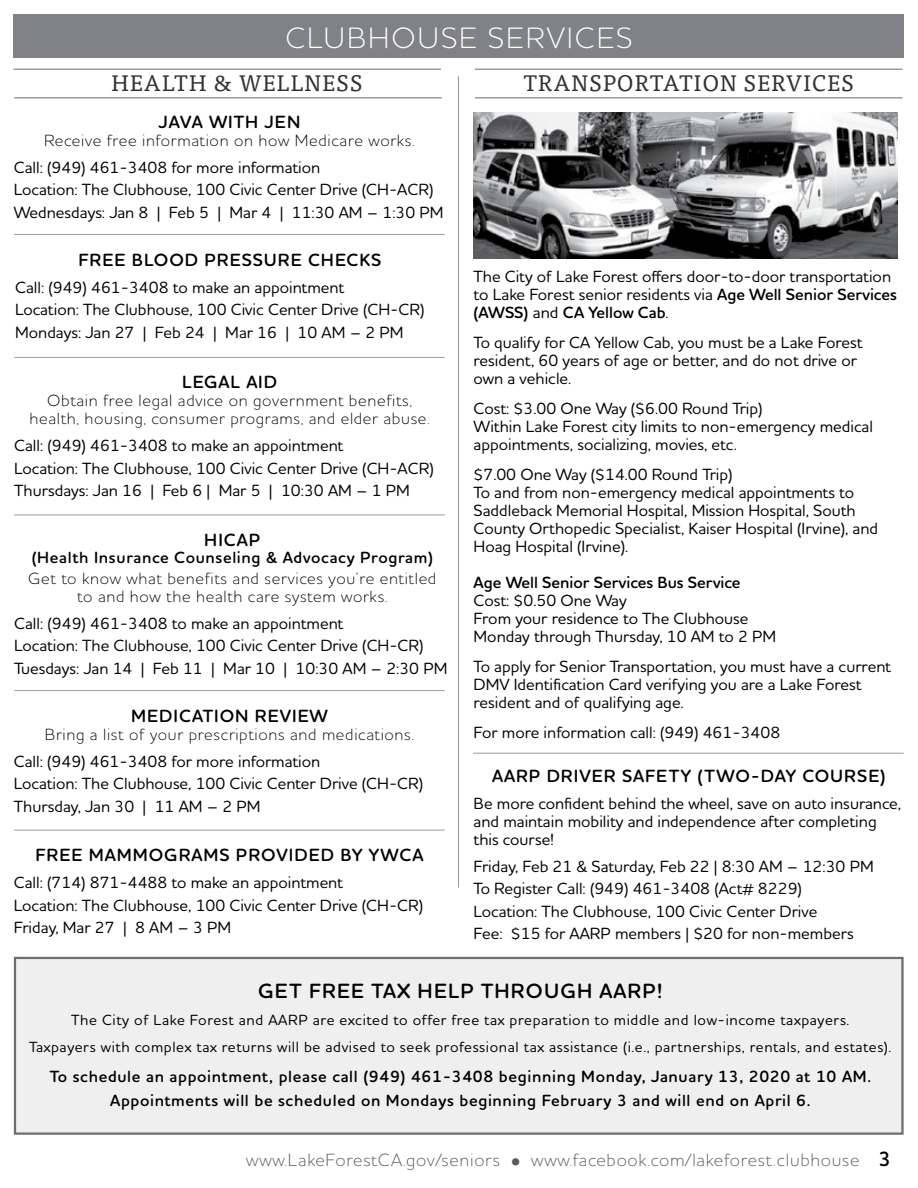
<style>
.page{position:relative;width:918px;height:1188px;background:#fff}
.page>*{position:absolute;margin:0;border:0;box-sizing:border-box;transform-origin:0 0}
.t1{font:300 30px "Houschka Rounded";letter-spacing:.065em;color:#fff}
.t2{font:22.5px "Tisa Pro";letter-spacing:.06em;color:#313232}
.t3{font:600 21px "Houschka Rounded";letter-spacing:.055em;color:#000}
.t4{font:600 18px "Houschka Rounded";letter-spacing:.055em;color:#000}
.t5{font:300 18px "Houschka Rounded";letter-spacing:.04em;color:#58595b}
.t6{font:500 16.5px/18px "Houschka Rounded";color:#000}
.t7{font:300 16.5px/18px "Houschka Rounded";letter-spacing:.04em;color:#000;text-align:center}
.t8{font:600 16.5px/24px "Houschka Rounded";letter-spacing:.04em;color:#000;text-align:center}
.t9{font:600 16.5px "Houschka Rounded";color:#000}
.t10{font:500 15px/27px "Houschka Rounded";letter-spacing:.04em;color:#000;text-align:center}
.s1{font-weight:600}
.s2{font-weight:600;font-size:21px;color:#000}
</style>
<div class="page">
<div style="left:14px;top:15px;width:890px;height:43px;background:#808285"></div>
<div style="left:14px;top:957px;width:890px;height:178px;background:#efeff0;border:2px solid #6d6e71"></div>
<hr style="left:14px;top:515px;width:431px;height:1px;background:#000">
<hr style="left:14px;top:357px;width:431px;height:1px;background:#000">
<hr style="left:14px;top:234px;width:431px;height:1px;background:#000">
<hr style="left:14px;top:690px;width:431px;height:1px;background:#000">
<hr style="left:14px;top:830px;width:431px;height:1px;background:#000">
<hr style="left:473px;top:753px;width:431px;height:1px;background:#000">
<hr style="left:14px;top:97px;width:428px;height:2px;background:#000">
<hr style="left:475px;top:97px;width:427px;height:2px;background:#000">
<hr style="left:14px;top:69px;width:427px;height:1px;background:#000">
<hr style="left:475px;top:69px;width:427px;height:1px;background:#000">
<hr style="left:458px;top:76px;width:1px;height:812px;background:#000">
<img style="left:473px;top:112px;width:424px;height:146px">
<h1 class="t1" style="left:285px;top:18px;width:349px">CLUBHOUSE SERVICES</h1>
<h2 class="t2" style="left:111px;top:66px;width:252px">HEALTH &amp; WELLNESS</h2>
<h2 class="t2" style="left:524px;top:66px;width:332px">TRANSPORTATION SERVICES</h2>
<p class="t4" style="left:159px;top:110px;width:143px">JAVA WITH JEN</p>
<p class="t7" style="left:44px;top:131px;width:372px">Receive free information on how Medicare works.</p>
<p class="t6" style="left:14px;top:155px;width:431px;line-height:22.5px">Call: (949) 461-3408 for more information<br>Location: The Clubhouse, 100 Civic Center Drive (CH-ACR)<br>Wednesdays: Jan 8 | Feb 5 | Mar 4 | 11:30 AM – 1:30 PM</p>
<p class="t4" style="left:78px;top:248px;width:305px">FREE BLOOD PRESSURE CHECKS</p>
<p class="t6" style="left:15px;top:276px;width:411px;line-height:22.5px">Call: (949) 461-3408 to make an appointment<br>Location: The Clubhouse, 100 Civic Center Drive (CH-CR)<br>Mondays: Jan 27 | Feb 24 | Mar 16 | 10 AM – 2 PM</p>
<p class="t4" style="left:182px;top:371px;width:97px">LEGAL AID</p>
<p class="t7" style="left:30px;top:391px;width:402px">Obtain free legal advice on government benefits, health, housing, consumer programs, and elder abuse.</p>
<p class="t6" style="left:14px;top:434px;width:421px;line-height:22.5px">Call: (949) 461-3408 to make an appointment<br>Location: The Clubhouse, 100 Civic Center Drive (CH-ACR)<br>Thursdays: Jan 16 | Feb 6 | Mar 5 | 10:30 AM – 1 PM</p>
<p class="t4" style="left:204px;top:528px;width:58px">HICAP</p>
<p class="t8" style="left:32px;top:545px;width:403px">(Health Insurance Counseling &amp; Advocacy Program)</p>
<p class="t7" style="left:28px;top:568px;width:410px">Get to know what benefits and services you’re entitled to and how the health care system works.</p>
<p class="t6" style="left:14px;top:611px;width:435px;line-height:22.5px">Call: (949) 461-3408 to make an appointment<br>Location: The Clubhouse, 100 Civic Center Drive (CH-CR)<br>Tuesdays: Jan 14 | Feb 11 | Mar 10 | 10:30 AM – 2:30 PM</p>
<p class="t4" style="left:131px;top:704px;width:198px">MEDICATION REVIEW</p>
<p class="t7" style="left:45px;top:725px;width:370px">Bring a list of your prescriptions and medications.</p>
<p class="t6" style="left:14px;top:749px;width:411px;line-height:22.5px">Call: (949) 461-3408 for more information<br>Location: The Clubhouse, 100 Civic Center Drive (CH-CR)<br>Thursday, Jan 30 | 11 AM – 2 PM</p>
<p class="t4" style="left:35px;top:843px;width:390px">FREE MAMMOGRAMS PROVIDED BY YWCA</p>
<p class="t6" style="left:14px;top:871px;width:411px;line-height:22.5px">Call: (714) 871-4488 to make an appointment<br>Location: The Clubhouse, 100 Civic Center Drive (CH-CR)<br>Friday, Mar 27 | 8 AM – 3 PM</p>
<p class="t6" style="left:474px;top:267px;width:425px">The City of Lake Forest offers door-to-door transportation to Lake Forest senior residents via <span class="s1">Age Well Senior Services (AWSS)</span> and <span class="s1">CA Yellow Cab</span>.</p>
<p class="t6" style="left:474px;top:333px;width:391px">To qualify for CA Yellow Cab, you must be a Lake Forest resident, 60 years of age or better, and do not drive or own a vehicle.</p>
<p class="t6" style="left:474px;top:399px;width:401px">Cost: $3.00 One Way ($6.00 Round Trip)<br>Within Lake Forest city limits to non-emergency medical appointments, socializing, movies, etc.</p>
<p class="t6" style="left:474px;top:465px;width:406px">$7.00 One Way ($14.00 Round Trip)<br>To and from non-emergency medical appointments to Saddleback Memorial Hospital, Mission Hospital, South County Orthopedic Specialist, Kaiser Hospital (Irvine), and Hoag Hospital (Irvine).</p>
<p class="t9" style="left:474px;top:572px;width:268px">Age Well Senior Services Bus Service</p>
<p class="t6" style="left:474px;top:591px;width:304px">Cost: $0.50 One Way<br>From your residence to The Clubhouse<br>Monday through Thursday, 10 AM to 2 PM</p>
<p class="t6" style="left:474px;top:657px;width:419px">To apply for Senior Transportation, you must have a current<br>DMV Identification Card verifying you are a Lake Forest resident and of qualifying age.</p>
<p class="t6" style="left:474px;top:723px;width:308px">For more information call: (949) 461-3408</p>
<p class="t4" style="left:492px;top:764px;width:395px">AARP DRIVER SAFETY (TWO-DAY COURSE)</p>
<p class="t6" style="left:474px;top:794px;width:429px">Be more confident behind the wheel, save on auto insurance, and maintain mobility and independence after completing this course!</p>
<p class="t6" style="left:474px;top:854px;width:402px;line-height:22.5px">Friday, Feb 21 &amp; Saturday, Feb 22 | 8:30 AM – 12:30 PM To Register Call: (949) 461-3408 (Act# 8229)<br>Location: The Clubhouse, 100 Civic Center Drive<br>Fee: $15 for AARP members | $20 for non-members</p>
<p class="t3" style="left:258px;top:977px;width:406px">GET FREE TAX HELP THROUGH AARP!</p>
<p class="t10" style="left:29px;top:1006px;width:864px">The City of Lake Forest and AARP are excited to offer free tax preparation to middle and low-income taxpayers.<br>Taxpayers with complex tax returns will be advised to seek professional tax assistance (i.e., partnerships, rentals, and estates).</p>
<p class="t8" style="left:50px;top:1064px;width:823px">To schedule an appointment, please call (949) 461-3408 beginning Monday, January 13, 2020 at 10 AM.<br>Appointments will be scheduled on Mondays beginning February 3 and will end on April 6.</p>
<p class="t5" style="left:246px;top:1148px;width:646px">www.LakeForestCA.gov/seniors • www.facebook.com/lakeforest.clubhouse <span class="s2">3</span></p>
</div>
